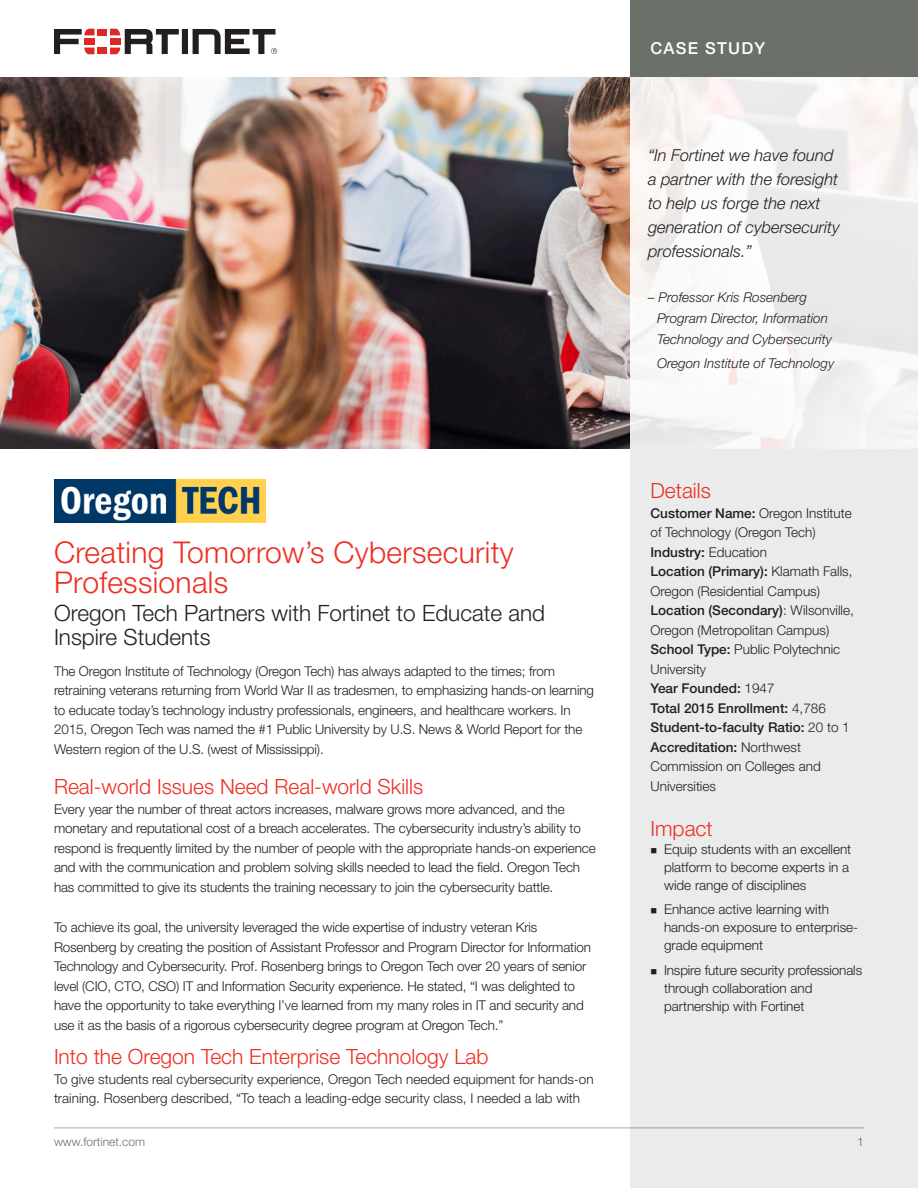
<style>
.page{position:relative;width:918px;height:1188px;background:#fff}
.page>*{position:absolute;margin:0;border:0;box-sizing:border-box;transform-origin:0 0}
.HEADER_-_RED_TITLE{font:300 30px/30px "Helvetica Neue LT Pro";letter-spacing:.01em;color:#ee2e22}
.SUBHEAD_TEXT{font:300 22.5px/24px "Helvetica Neue LT Pro";color:#231f20}
.SUBHEAD_TEXT-2{font:300 21px "Helvetica Neue LT Pro";color:#ee2e22}
.INSET_QUOTE_-_NAME{font:italic 300 16.5px/24px "Helvetica Neue LT Pro";color:#231f20}
.CASE_STUDY_-_TITLE{font:500 16.5px "Helvetica Neue LT Pro";letter-spacing:.075em;color:#fff}
.BODY_TEXT{font:300 13.5px/19.5px "Helvetica Neue LT Pro";letter-spacing:-.01em;color:#231f20}
.INTRO_TEXT{font:300 13.5px/19.5px "Helvetica Neue LT Pro";letter-spacing:-.01em;color:#231f20}
.SUBHEAD_TEXT-3{font:300 13.5px/19.5px "Helvetica Neue LT Pro";letter-spacing:-.01em;color:#231f20}
.INSET_QUOTE_-_NAME-2{font:italic 300 13.5px/21px "Helvetica Neue LT Pro";color:#231f20}
.t1{font:500 13.5px "Helvetica Neue LT Pro";color:#231f20}
.t2{font:300 12px "Helvetica Neue LT Pro";color:#6b7069}
.s1{font-weight:500}
.s2{font-weight:300}
</style>
<div class="page">
<hr style="left:54px;top:1128px;width:810px;height:1px;background:#aaada9">
<img style="left:0;top:77px;width:630px;height:371px">
<div style="left:97px;top:29px;width:10px;height:6px;background:#dd2926"></div>
<div style="left:97px;top:48px;width:10px;height:6px;background:#dd2926"></div>
<svg style="left:54px;top:29px;width:41px;height:25px"></svg>
<svg style="left:110px;top:29px;width:167px;height:25px"></svg>
<div style="left:630px;top:0;width:288px;height:77px;background:#6b7069"></div>
<div style="left:630px;top:383px;width:288px;height:805px;background:#eaebeb"></div>
<div style="left:630px;top:77px;width:288px;height:371px;background:linear-gradient(to right,#f9f7f6,#efeeee)"></div>
<img style="left:54px;top:479px;width:211px;height:44px">
<p class="CASE_STUDY_-_TITLE" style="left:651px;top:39px;width:116px">CASE STUDY</p>
<p class="HEADER_-_RED_TITLE" style="left:54px;top:537px;width:461px">Creating Tomorrow’s Cybersecurity<br>Professionals</p>
<p class="SUBHEAD_TEXT" style="left:54px;top:600px;width:493px">Oregon Tech Partners with Fortinet to Educate and<br>Inspire Students</p>
<p class="SUBHEAD_TEXT-3" style="left:54px;top:661px;width:542px">The Oregon Institute of Technology (Oregon Tech) has always adapted to the times; from retraining veterans returning from World War II as tradesmen, to emphasizing hands-on learning to educate today’s technology industry professionals, engineers, and healthcare workers. In 2015, Oregon Tech was named the #1 Public University by U.S. News &amp; World Report for the Western region of the U.S. (west of Mississippi).</p>
<p class="SUBHEAD_TEXT-2" style="left:54px;top:774px;width:371px">Real-world Issues Need Real-world Skills</p>
<p class="INTRO_TEXT" style="left:54px;top:799px;width:543px">Every year the number of threat actors increases, malware grows more advanced, and the monetary and reputational cost of a breach accelerates. The cybersecurity industry’s ability to respond is frequently limited by the number of people with the appropriate hands-on experience and with the communication and problem solving skills needed to lead the field. Oregon Tech has committed to give its students the training necessary to join the cybersecurity battle.</p>
<p class="BODY_TEXT" style="left:54px;top:918px;width:539px">To achieve its goal, the university leveraged the wide expertise of industry veteran Kris Rosenberg by creating the position of Assistant Professor and Program Director for Information Technology and Cybersecurity. Prof. Rosenberg brings to Oregon Tech over 20 years of senior level (CIO, CTO, CSO) IT and Information Security experience. He stated, “I was delighted to have the opportunity to take everything I’ve learned from my many roles in IT and security and use it as the basis of a rigorous cybersecurity degree program at Oregon Tech.”</p>
<p class="SUBHEAD_TEXT-2" style="left:54px;top:1044px;width:436px">Into the Oregon Tech Enterprise Technology Lab</p>
<p class="BODY_TEXT" style="left:54px;top:1069px;width:541px">To give students real cybersecurity experience, Oregon Tech needed equipment for hands-on training. Rosenberg described, “To teach a leading-edge security class, I needed a lab with</p>
<p class="INSET_QUOTE_-_NAME" style="left:648px;top:143px;width:193px">“In Fortinet we have found a partner with the foresight to help us forge the next generation of cybersecurity professionals.”</p>
<p class="INSET_QUOTE_-_NAME-2" style="left:648px;top:287px;width:161px">– Professor Kris Rosenberg</p>
<p class="INSET_QUOTE_-_NAME-2" style="left:657px;top:308px;width:177px">Program Director, Information<br>Technology and Cybersecurity</p>
<p class="INSET_QUOTE_-_NAME-2" style="left:657px;top:353px;width:179px">Oregon Institute of Technology</p>
<p class="SUBHEAD_TEXT-2" style="left:651px;top:478px;width:62px">Details</p>
<p class="BODY_TEXT" style="left:651px;top:503px;width:203px"><span class="s1">Customer Name:</span> Oregon Institute of Technology (Oregon Tech)</p>
<p class="t1" style="left:651px;top:544px;width:118px">Industry: <span class="s2">Education</span></p>
<p class="BODY_TEXT" style="left:651px;top:561px;width:204px"><span class="s1">Location (Primary):</span> Klamath Falls,<br>Oregon (Residential Campus)</p>
<p class="BODY_TEXT" style="left:651px;top:600px;width:205px"><span class="s1">Location (Secondary)</span>: Wilsonville,<br>Oregon (Metropolitan Campus)<br><span class="s1">School Type:</span> Public Polytechnic<br>University</p>
<p class="t1" style="left:651px;top:680px;width:126px">Year Founded: <span class="s2">1947</span></p>
<p class="t1" style="left:651px;top:700px;width:177px">Total 2015 Enrollment: <span class="s2">4,786</span></p>
<p class="t1" style="left:651px;top:719px;width:201px">Student-to-faculty Ratio: <span class="s2">20 to 1</span></p>
<p class="BODY_TEXT" style="left:651px;top:737px;width:172px"><span class="s1">Accreditation:</span> Northwest<br>Commission on Colleges and<br>Universities</p>
<p class="SUBHEAD_TEXT-2" style="left:651px;top:815px;width:64px">Impact</p>
<p class="BODY_TEXT" style="left:664px;top:839px;width:189px;line-height:18px;text-indent:-14px">■ Equip students with an excellent platform to become experts in a wide range of disciplines</p>
<p class="BODY_TEXT" style="left:664px;top:900px;width:196px;line-height:18px;text-indent:-14px">■ Enhance active learning with hands-on exposure to enterprise&shy;grade equipment</p>
<p class="BODY_TEXT" style="left:664px;top:961px;width:200px;line-height:18px;text-indent:-14px">■ Inspire future security professionals through collaboration and partnership with Fortinet</p>
<p class="t2" style="left:54px;top:1134px;width:93px">www.fortinet.com</p>
<p class="t2" style="left:857px;top:1134px;width:8px">1</p>
</div>
